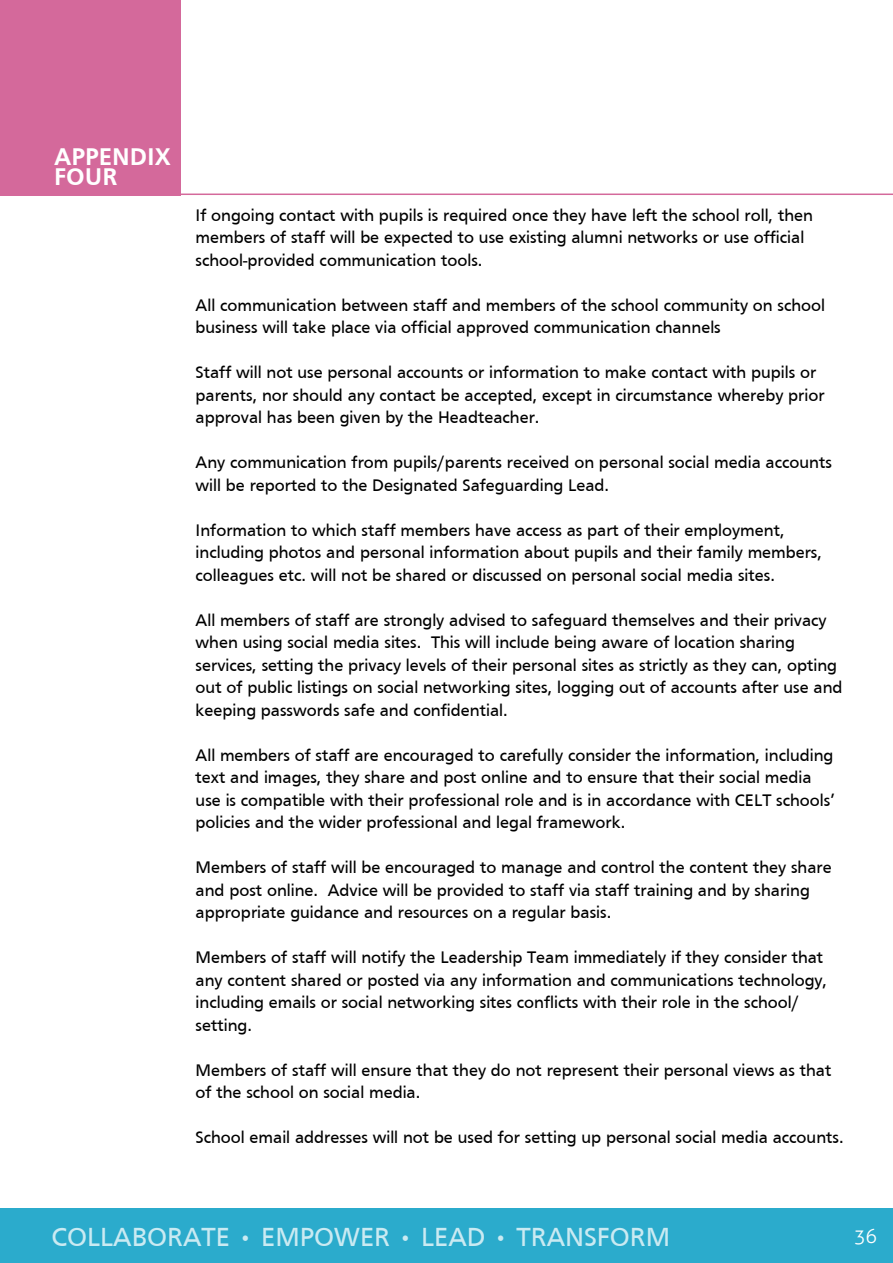
<style>
.page{position:relative;width:893px;height:1263px;background:#fff}
.page>*{position:absolute;margin:0;border:0;box-sizing:border-box;transform-origin:0 0}
.t1{font:27px "Frutiger";color:#caeaf2}
.t2{font:700 24.9px/20.1px "Frutiger";color:#fff}
.t3{font:300 19.5px "Aller";color:#fff}
.t4{font:17.25px/22.5px "Frutiger";color:#000}
</style>
<div class="page">
<div style="left:0;top:1208px;width:893px;height:55px;background:#2babcc"></div>
<hr style="left:181px;top:194px;width:712px;height:1px;background:#d4699b">
<div style="left:0;top:0;width:180px;height:196px;background:#d4699b"></div>
<h2 class="t2" style="left:54px;top:146px;width:118px">APPENDIX<br>FOUR</h2>
<p class="t4" style="left:196px;top:204px;width:619px">If ongoing contact with pupils is required once they have left the school roll, then members of staff will be expected to use existing alumni networks or use official school-provided communication tools.</p>
<p class="t4" style="left:196px;top:294px;width:631px">All communication between staff and members of the school community on school business will take place via official approved communication channels</p>
<p class="t4" style="left:196px;top:361px;width:630px">Staff will not use personal accounts or information to make contact with pupils or parents, nor should any contact be accepted, except in circumstance whereby prior approval has been given by the Headteacher.</p>
<p class="t4" style="left:196px;top:451px;width:638px">Any communication from pupils/parents received on personal social media accounts will be reported to the Designated Safeguarding Lead.</p>
<p class="t4" style="left:196px;top:519px;width:628px">Information to which staff members have access as part of their employment, including photos and personal information about pupils and their family members, colleagues etc. will not be shared or discussed on personal social media sites.</p>
<p class="t4" style="left:196px;top:609px;width:648px">All members of staff are strongly advised to safeguard themselves and their privacy when using social media sites. This will include being aware of location sharing services, setting the privacy levels of their personal sites as strictly as they can, opting out of public listings on social networking sites, logging out of accounts after use and keeping passwords safe and confidential.</p>
<p class="t4" style="left:196px;top:744px;width:641px">All members of staff are encouraged to carefully consider the information, including text and images, they share and post online and to ensure that their social media use is compatible with their professional role and is in accordance with CELT schools’ policies and the wider professional and legal framework.</p>
<p class="t4" style="left:196px;top:856px;width:638px">Members of staff will be encouraged to manage and control the content they share and post online. Advice will be provided to staff via staff training and by sharing appropriate guidance and resources on a regular basis.</p>
<p class="t4" style="left:196px;top:946px;width:633px">Members of staff will notify the Leadership Team immediately if they consider that any content shared or posted via any information and communications technology, including emails or social networking sites conflicts with their role in the school/ setting.</p>
<p class="t4" style="left:196px;top:1059px;width:637px">Members of staff will ensure that they do not represent their personal views as that of the school on social media.</p>
<p class="t4" style="left:196px;top:1126px;width:649px">School email addresses will not be used for setting up personal social media accounts.</p>
<h1 class="t1" style="left:52px;top:1221px;width:620px">COLLABORATE • EMPOWER • LEAD • TRANSFORM</h1>
<p class="t3" style="left:854px;top:1224px;width:24px">36</p>
</div>
